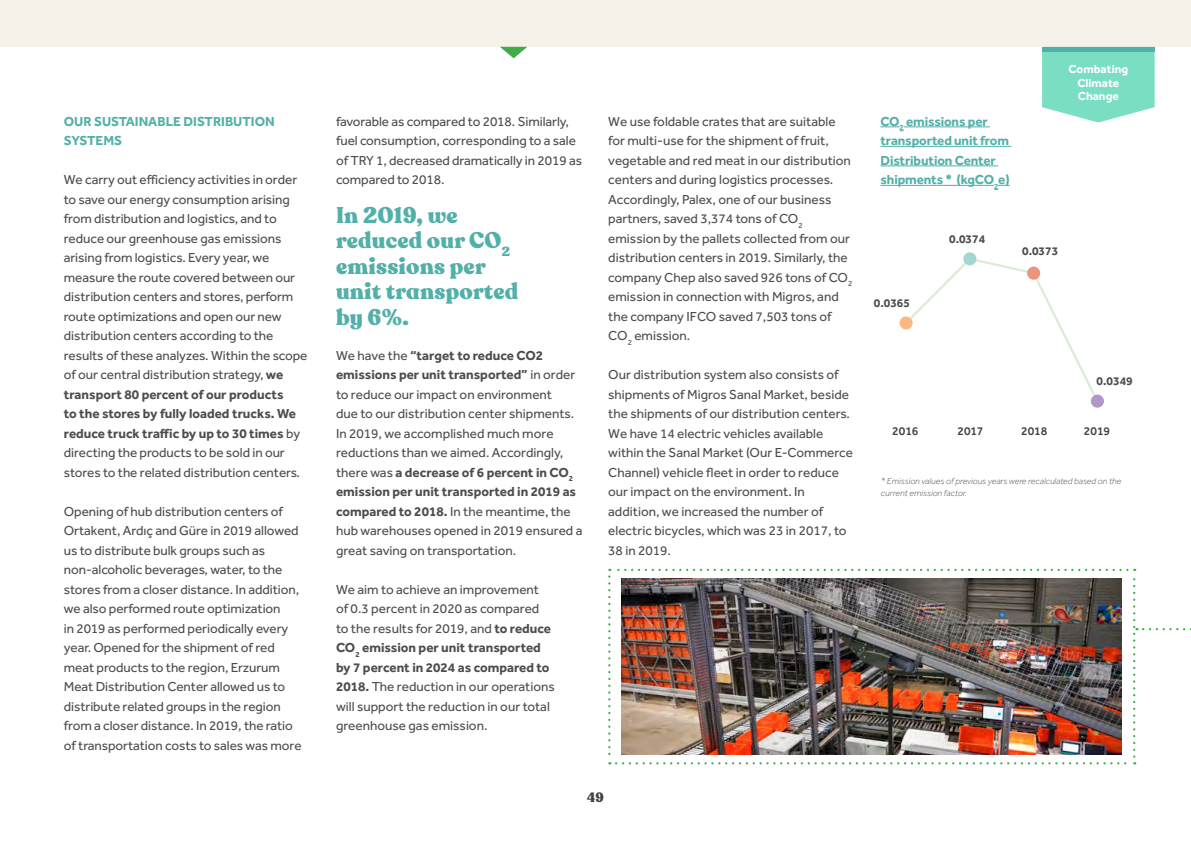
<style>
.page{position:relative;width:1191px;height:842px;background:#fff}
.page>*{position:absolute;margin:0;border:0;box-sizing:border-box;transform-origin:0 0}
.t1{font:900 22.5px/25.5px "Recoleta Alt";letter-spacing:.01em;color:#52b0a8}
.t2{font:13.5px/19.5px "Effra Std";letter-spacing:-.005em;color:#4d4d4f}
.t3{font:700 13.5px/19.5px "Effra Std";letter-spacing:-.01em;color:#52b0a8}
.t4{font:900 13.5px "Recoleta Alt";color:#414042}
.t5{font:700 12px "Effra Std";color:#4d4d4f}
.t6{font:700 12px/13.5px "Effra Std";color:#fff;text-align:center}
.t7{font:500 12px "Effra Std";letter-spacing:-.005em;color:#454042}
.t8{font:italic 300 9px/12px "Effra Std";letter-spacing:.005em;color:#4d4d4f}
.s1{font-weight:700}
</style>
<div class="page">
<div style="left:0;top:0;width:1191px;height:47px;background:#f6f2e9"></div>
<svg style="left:500px;top:47px;width:27px;height:11px"></svg>
<svg style="left:880px;top:127px;width:23px;height:5px"></svg>
<hr style="left:903px;top:127px;width:87px;height:1px;background:#52b0a8">
<hr style="left:880px;top:146px;width:131px;height:1px;background:#52b0a8">
<hr style="left:880px;top:166px;width:118px;height:1px;background:#52b0a8">
<hr style="left:880px;top:185px;width:114px;height:1px;background:#52b0a8">
<svg style="left:994px;top:185px;width:15px;height:5px"></svg>
<svg style="left:904px;top:257px;width:195px;height:139px"></svg>
<div style="left:899px;top:316px;width:13px;height:13px;background:#fbb880;border-radius:7px"></div>
<div style="left:963px;top:252px;width:13px;height:13px;background:#a3d5d1;border-radius:7px"></div>
<div style="left:1027px;top:267px;width:13px;height:13px;background:#eb9580;border-radius:7px"></div>
<div style="left:1090px;top:395px;width:14px;height:13px;background:#b196c7;border-radius:7px"></div>
<img style="left:608px;top:569px;width:529px;height:195px">
<svg style="left:1143px;top:628px;width:48px;height:2px"></svg>
<svg style="left:1042px;top:51px;width:112px;height:72px;background:#88e1c8"></svg>
<hr style="left:1042px;top:47px;width:112px;height:4px;background:#52b0a8">
<p class="t3" style="left:64px;top:111px;width:212px">OUR SUSTAINABLE DISTRIBUTION<br>SYSTEMS</p>
<p class="t2" style="left:64px;top:170px;width:245px">We carry out efficiency activities in order to save our energy consumption arising from distribution and logistics, and to reduce our greenhouse gas emissions arising from logistics. Every year, we measure the route covered between our distribution centers and stores, perform route optimizations and open our new distribution centers according to the results of these analyzes. Within the scope of our central distribution strategy, <span class="s1">we transport 80 percent of our products<br>to the stores by fully loaded trucks. We reduce truck traffic by up to 30 times</span> by directing the products to be sold in our stores to the related distribution centers.</p>
<p class="t2" style="left:64px;top:501px;width:239px">Opening of hub distribution centers of Ortakent, Ardıç and Güre in 2019 allowed us to distribute bulk groups such as non-alcoholic beverages, water, to the stores from a closer distance. In addition, we also performed route optimization<br>in 2019 as performed periodically every year. Opened for the shipment of red meat products to the region, Erzurum Meat Distribution Center allowed us to distribute related groups in the region from a closer distance. In 2019, the ratio of transportation costs to sales was more</p>
<p class="t2" style="left:336px;top:111px;width:248px">favorable as compared to 2018. Similarly, fuel consumption, corresponding to a sale of TRY 1, decreased dramatically in 2019 as compared to 2018.</p>
<h1 class="t1" style="left:336px;top:203px;width:184px">In 2019, we reduced our CO<sub>2 </sub>emissions per unit transported by 6%.</h1>
<p class="t2" style="left:336px;top:345px;width:248px">We have the <span class="s1">“target to reduce CO2 emissions per unit transported”</span> in order to reduce our impact on environment<br>due to our distribution center shipments.<br>In 2019, we accomplished much more reductions than we aimed. Accordingly, there was <span class="s1">a decrease of 6 percent in CO</span><sub>2 </sub><span class="s1">emission per unit transported in 2019 as compared to 2018.</span> In the meantime, the hub warehouses opened in 2019 ensured a great saving on transportation.</p>
<p class="t2" style="left:336px;top:579px;width:220px">We aim to achieve an improvement<br>of 0.3 percent in 2020 as compared to the results for 2019, and <span class="s1">to reduce CO</span><sub>2</sub> <span class="s1">emission per unit transported by 7 percent in 2024 as compared to 2018.</span> The reduction in our operations will support the reduction in our total greenhouse gas emission.</p>
<p class="t2" style="left:608px;top:111px;width:246px">We use foldable crates that are suitable for multi-use for the shipment of fruit, vegetable and red meat in our distribution centers and during logistics processes.<br>Accordingly, Palex, one of our business partners, saved 3,374 tons of CO<sub>2 </sub>emission by the pallets collected from our distribution centers in 2019. Similarly, the company Chep also saved 926 tons of CO<sub>2 </sub>emission in connection with Migros, and the company IFCO saved 7,503 tons of CO<sub>2</sub> emission.</p>
<p class="t2" style="left:608px;top:365px;width:246px">Our distribution system also consists of shipments of Migros Sanal Market, beside the shipments of our distribution centers.<br>We have 14 electric vehicles available within the Sanal Market (Our E-Commerce Channel) vehicle fleet in order to reduce our impact on the environment. In addition, we increased the number of electric bicycles, which was 23 in 2017, to 38 in 2019.</p>
<p class="t3" style="left:880px;top:111px;width:131px">CO<sub>2</sub> emissions per transported unit from<br>Distribution Center shipments * (kgCO<sub>2</sub>e)</p>
<p class="t6" style="left:1068px;top:62px;width:61px">Combating<br>Climate<br>Change</p>
<p class="t5" style="left:874px;top:296px;width:38px">0.0365</p>
<p class="t5" style="left:949px;top:232px;width:38px">0.0374</p>
<p class="t5" style="left:1022px;top:244px;width:38px">0.0373</p>
<p class="t5" style="left:1096px;top:373px;width:38px">0.0349</p>
<p class="t7" style="left:892px;top:423px;width:27px">2016</p>
<p class="t7" style="left:957px;top:423px;width:27px">2017</p>
<p class="t7" style="left:1021px;top:423px;width:28px">2018</p>
<p class="t7" style="left:1083px;top:423px;width:28px">2019</p>
<p class="t8" style="left:881px;top:475px;width:242px">* Emission values of previous years were recalculated based on the current emission factor.</p>
<p class="t4" style="left:587px;top:789px;width:18px">49</p>
</div>
